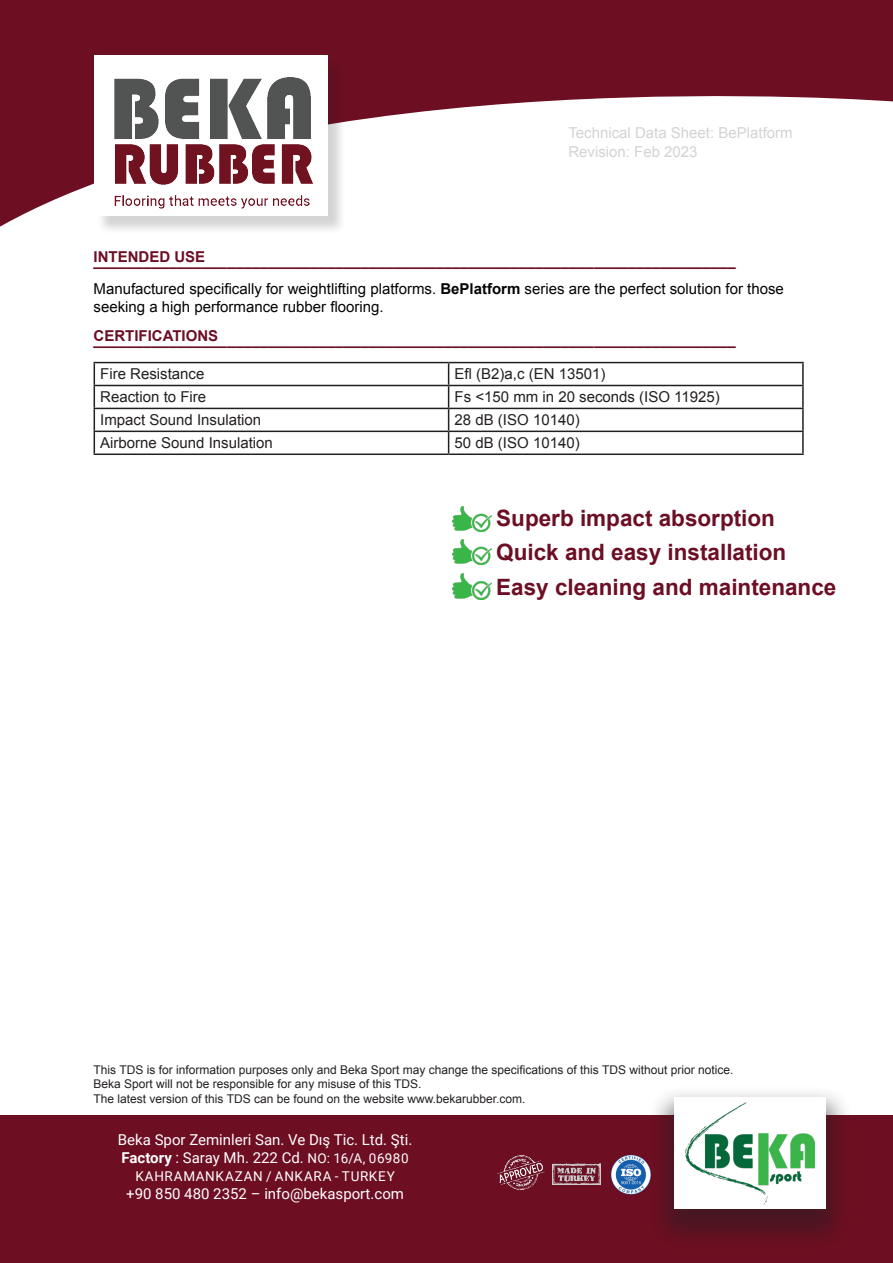
<style>
.page{position:relative;width:893px;height:1263px;background:#fff}
.page>*{position:absolute;margin:0;border:0;box-sizing:border-box;transform-origin:0 0}
.t1{font:700 22.5px "Arial";color:#6c0e24}
.t2{font:700 15px "Arial";color:#6c0e24}
.t3{font:15px "Arial";color:#231f20}
.t4{font:15px "Arial";color:#040503}
.t5{font:15px/18px "Roboto";color:#fff}
.t6{font:15px "Arial";color:#d4d3d2}
.t7{font:13.5px "Roboto";letter-spacing:.05em;color:#fff}
.t8{font:12px "Arial";color:#231f20}
.s1{font-weight:700}
.s2{font-size:13.5px}
</style>
<div class="page">
<svg style="left:0;top:0;width:893px;height:227px;fill:#6e0e22"></svg>
<div style="left:96px;top:58px;width:250px;height:177px;background:#231f20;opacity:.19"></div>
<div style="left:94px;top:56px;width:233px;height:160px;background:#fff"></div>
<img style="left:114px;top:77px;width:199px;height:132px">
<div style="left:0;top:1115px;width:893px;height:148px;background:#6e0e22"></div>
<div style="left:647px;top:1084px;width:207px;height:167px;background:#231f20;opacity:.5"></div>
<div style="left:674px;top:1097px;width:152px;height:112px;background:#fff"></div>
<img style="left:685px;top:1103px;width:129px;height:101px">
<img style="left:610px;top:1154px;width:43px;height:41px">
<img style="left:553px;top:1164px;width:47px;height:20px">
<img style="left:497px;top:1155px;width:47px;height:34px">
<hr style="left:94px;top:362px;width:355px;height:1px;background:#231f20">
<hr style="left:449px;top:362px;width:355px;height:1px;background:#231f20">
<hr style="left:802px;top:363px;width:2px;height:22px;background:#231f20">
<hr style="left:94px;top:385px;width:355px;height:1px;background:#231f20">
<hr style="left:449px;top:385px;width:355px;height:1px;background:#231f20">
<hr style="left:802px;top:386px;width:2px;height:22px;background:#231f20">
<hr style="left:94px;top:408px;width:355px;height:1px;background:#231f20">
<hr style="left:449px;top:408px;width:355px;height:1px;background:#231f20">
<hr style="left:802px;top:409px;width:2px;height:22px;background:#231f20">
<hr style="left:94px;top:431px;width:355px;height:1px;background:#231f20">
<svg style="left:94px;top:363px;width:1px;height:90px"></svg>
<hr style="left:449px;top:431px;width:355px;height:1px;background:#231f20">
<svg style="left:448px;top:363px;width:1px;height:90px"></svg>
<hr style="left:802px;top:432px;width:2px;height:21px;background:#231f20">
<hr style="left:94px;top:453px;width:355px;height:2px;background:#231f20">
<hr style="left:449px;top:453px;width:355px;height:2px;background:#231f20">
<img style="left:452px;top:506px;width:40px;height:25px">
<img style="left:452px;top:539px;width:40px;height:26px">
<img style="left:452px;top:574px;width:40px;height:25px">
<p class="t6" style="left:568px;top:123px;width:226px">Technical Data Sheet: BePlatform</p>
<p class="t6" style="left:568px;top:141px;width:131px">Revision: Feb 2023</p>
<p class="t2" style="left:94px;top:247px;width:113px">INTENDED USE</p>
<p class="t2" style="left:94px;top:251px;width:644px">_____________________________________________________________________________</p>
<p class="t4" style="left:94px;top:279px;width:692px">Manufactured specifically for weightlifting platforms. <span class="s1">BePlatform</span> series are the perfect solution for those</p>
<p class="t4" style="left:94px;top:297px;width:292px">seeking a high performance rubber flooring.</p>
<p class="t2" style="left:94px;top:325px;width:126px">CERTIFICATIONS</p>
<p class="t2" style="left:94px;top:330px;width:644px">_____________________________________________________________________________</p>
<p class="t3" style="left:100px;top:364px;width:106px">Fire Resistance</p>
<p class="t3" style="left:455px;top:364px;width:152px">Efl (B2)a,c (EN 13501)</p>
<p class="t3" style="left:100px;top:387px;width:107px">Reaction to Fire</p>
<p class="t3" style="left:455px;top:387px;width:267px">Fs &lt;150 mm in 20 seconds (ISO 11925)</p>
<p class="t3" style="left:100px;top:410px;width:162px">Impact Sound Insulation</p>
<p class="t3" style="left:455px;top:410px;width:127px">28 dB (ISO 10140)</p>
<p class="t3" style="left:100px;top:433px;width:174px">Airborne Sound Insulation</p>
<p class="t3" style="left:455px;top:433px;width:127px">50 dB (ISO 10140)</p>
<p class="t1" style="left:496px;top:503px;width:280px">Superb impact absorption</p>
<p class="t1" style="left:496px;top:537px;width:292px">Quick and easy installation</p>
<p class="t1" style="left:496px;top:572px;width:342px">Easy cleaning and maintenance</p>
<p class="t8" style="left:94px;top:1062px;width:641px">This TDS is for information purposes only and Beka Sport may change the specifications of this TDS without prior notice.</p>
<p class="t8" style="left:94px;top:1076px;width:329px">Beka Sport will not be responsible for any misuse of this TDS.</p>
<p class="t8" style="left:94px;top:1091px;width:434px">The latest version of this TDS can be found on the website www.bekarubber.com.</p>
<p class="t5" style="left:118px;top:1130px;width:296px">Beka Spor Zeminleri San. Ve Dış Tic. Ltd. Şti.<br><span class="s1">Factory</span> : Saray Mh. 222 Cd. <span class="s2">NO: 16/A, 06980</span></p>
<p class="t7" style="left:135px;top:1166px;width:261px">KAHRAMANKAZAN / ANKARA - TURKEY</p>
<p class="t5" style="left:126px;top:1184px;width:279px">+90 850 480 2352 – info@bekasport.com</p>
</div>
